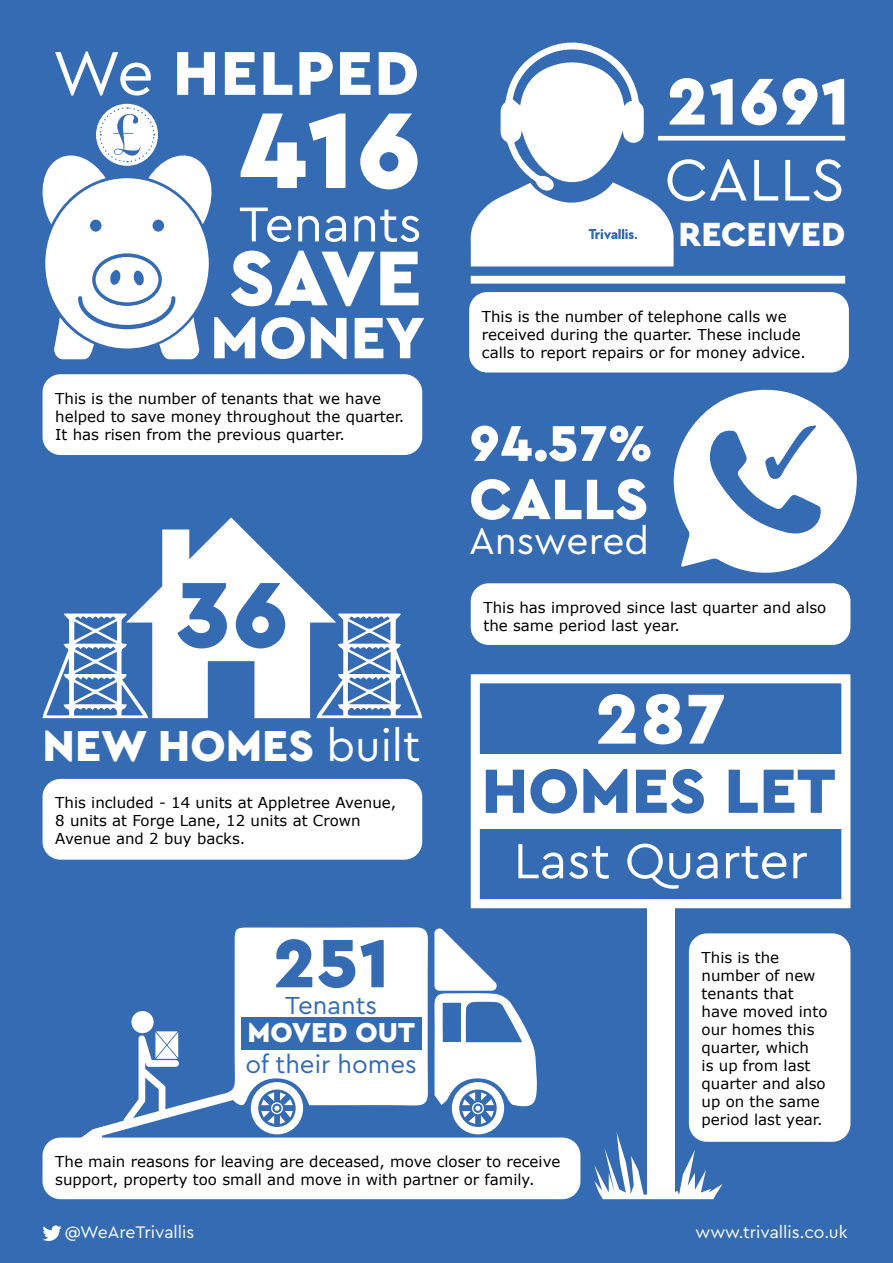
<style>
.page{position:relative;width:893px;height:1263px;background:#346bb3}
.page>*{position:absolute;margin:0;border:0;box-sizing:border-box;transform-origin:0 0}
.t1{font:900 112.95px "Cera";color:#fff}
.t2{font:900 97.35px "Cera";color:#346bb3}
.t3{font:900 81.3px "Cera";color:#fff}
.t4{font:900 73.95px "Cera";color:#fff}
.t5{font:900 71.7px "Cera";color:#346bb3}
.t6{font:900 69.15px "Cera";letter-spacing:.02em;color:#fff}
.t7{font:900 64.8px "Cera";letter-spacing:.02em;color:#fff}
.t8{font:61.5px "Cera";color:#fff}
.t9{font:900 61.2px "Cera";color:#fff}
.t10{font:900 59.7px "Cera";color:#fff}
.t11{font:900 52.65px "Cera";color:#fff}
.t12{font:51.3px "Cera";color:#fff}
.t13{font:900 45.45px "Cera";color:#fff}
.t14{font:38.85px "Cera";color:#fff}
.t15{font:900 35.1px "Cera";color:#fff}
.t16{font:900 28.65px "Cera";color:#fff}
.t17{font:25.8px "Cera";color:#346bb3}
.t18{font:17.55px "Cera";color:#fff}
.t19{font:15px/18px "Verdana";color:#000}
.s1{font-weight:400}
</style>
<div class="page">
<svg style="left:43px;top:1225px;width:19px;height:16px"></svg>
<div style="left:469px;top:292px;width:380px;height:80px;background:#fff;border-radius:18px"></div>
<div style="left:43px;top:374px;width:379px;height:81px;background:#fff;border-radius:18px"></div>
<svg style="left:42px;top:107px;width:170px;height:252px"></svg>
<div style="left:689px;top:933px;width:161px;height:209px;background:#fff;border-radius:18px"></div>
<div style="left:471px;top:674px;width:379px;height:234px;border:9px solid #fff"></div>
<div style="left:475px;top:754px;width:371px;height:75px;background:#fff"></div>
<div style="left:647px;top:906px;width:27px;height:293px;background:#fff"></div>
<svg style="left:594px;top:1132px;width:128px;height:67px"></svg>
<svg style="left:486px;top:769px;width:349px;height:45px"></svg>
<svg style="left:518px;top:843px;width:289px;height:46px"></svg>
<div style="left:43px;top:1137px;width:537px;height:62px;background:#fff;border-radius:18px"></div>
<svg style="left:80px;top:927px;width:348px;height:211px"></svg>
<svg style="left:251px;top:1082px;width:52px;height:52px"></svg>
<svg style="left:434px;top:928px;width:103px;height:206px"></svg>
<div style="left:241px;top:1017px;width:180px;height:33px;background:#346bb3"></div>
<div style="left:43px;top:779px;width:379px;height:81px;background:#fff;border-radius:18px"></div>
<svg style="left:43px;top:517px;width:379px;height:201px"></svg>
<div style="left:471px;top:583px;width:379px;height:62px;background:#fff;border-radius:18px"></div>
<svg style="left:673px;top:389px;width:184px;height:184px"></svg>
<div style="left:471px;top:276px;width:374px;height:8px;background:#fff"></div>
<div style="left:658px;top:136px;width:187px;height:5px;background:#fff"></div>
<svg style="left:471px;top:42px;width:203px;height:224px"></svg>
<h3 class="t7" style="left:52px;top:30px;width:368px"><span class="s1">We</span> HELPED</h3>
<h1 class="t1" style="left:239px;top:75px;width:183px">416</h1>
<h3 class="t12" style="left:239px;top:190px;width:184px">Tenants</h3>
<h3 class="t3" style="left:229px;top:224px;width:194px">SAVE</h3>
<h3 class="t9" style="left:210px;top:297px;width:216px">MONEY</h3>
<p class="t19" style="left:55px;top:389px;width:351px">This is the number of tenants that we have helped to save money throughout the quarter.<br>It has risen from the previous quarter.</p>
<h2 class="t2" style="left:177px;top:550px;width:113px">36</h2>
<h3 class="t13" style="left:43px;top:716px;width:379px">NEW HOMES <span class="s1">built</span></h3>
<p class="t19" style="left:55px;top:794px;width:343px">This included - 14 units at Appletree Avenue,<br>8 units at Forge Lane, 12 units at Crown<br>Avenue and 2 buy backs.</p>
<h3 class="t5" style="left:273px;top:915px;width:118px">251</h3>
<h3 class="t17" style="left:285px;top:988px;width:94px">Tenants</h3>
<h3 class="t16" style="left:248px;top:1014px;width:169px">MOVED OUT</h3>
<h3 class="t17" style="left:245px;top:1047px;width:173px">of their homes</h3>
<h3 class="t6" style="left:667px;top:55px;width:185px">21691</h3>
<h3 class="t8" style="left:664px;top:139px;width:182px">CALLS</h3>
<h3 class="t15" style="left:679px;top:211px;width:168px">RECEIVED</h3>
<p class="t19" style="left:482px;top:307px;width:325px">This is the number of telephone calls we received during the quarter. These include calls to report repairs or for money advice.</p>
<h3 class="t11" style="left:470px;top:408px;width:184px">94.57%</h3>
<h3 class="t10" style="left:469px;top:459px;width:181px">CALLS</h3>
<h3 class="t14" style="left:469px;top:515px;width:181px">Answered</h3>
<p class="t19" style="left:483px;top:598px;width:344px">This has improved since last quarter and also the same period last year.</p>
<h3 class="t4" style="left:595px;top:670px;width:132px">287</h3>
<p class="t19" style="left:702px;top:949px;width:127px">This is the number of new tenants that have moved into our homes this quarter, which<br>is up from last quarter and also up on the same period last year.</p>
<p class="t19" style="left:55px;top:1153px;width:507px">The main reasons for leaving are deceased, move closer to receive support, property too small and move in with partner or family.</p>
<p class="t18" style="left:65px;top:1220px;width:131px">@WeAreTrivallis</p>
<p class="t18" style="left:695px;top:1220px;width:154px">www.trivallis.co.uk</p>
</div>
